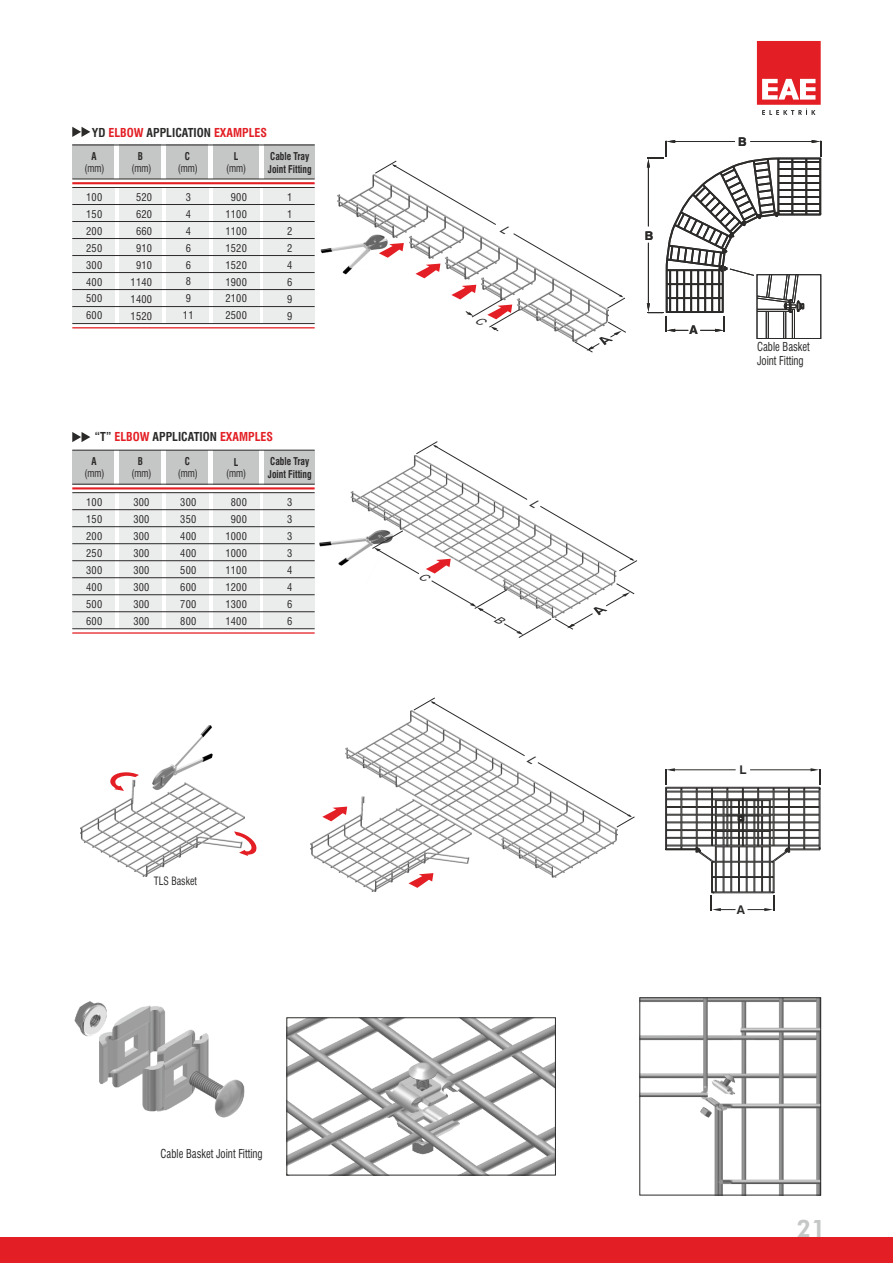
<style>
.page{position:relative;width:893px;height:1263px;background:#fff}
.page>*{position:absolute;margin:0;border:0;box-sizing:border-box;transform-origin:0 0}
.t1{font:800 24px "Futura BT";color:#c5c6c6}
.t2{font:700 condensed 12px "Swiss 721 BT";color:#2b2a29}
.t3{font:condensed 12px/14.4px "Swiss 721 BT";color:#2b2a29;scale:.9 1}
.t4{font:700 12px "Swiss 721 BT";color:#2b2a29}
.t5{font:condensed 11.25px "Swiss 721 BT";color:#2b2a29;scale:.9 1}
.t6{font:condensed 10.5px/17px "Swiss 721 BT";letter-spacing:.02em;color:#2b2a29;text-align:justify}
.t7{font:700 condensed 10.5px/12.6px "Swiss 721 BT";color:#2b2a29;scale:.9 1}
.t8{font:condensed 10.5px/11.6px "Swiss 721 BT";letter-spacing:.02em;color:#2b2a29;text-align:center;scale:.9 1}
.s1{color:#e31e24}
.s2{font-weight:700}
</style>
<div class="page">
<img style="left:320px;top:490px;width:52px;height:76px">
<img style="left:320px;top:174px;width:55px;height:101px">
<svg style="left:757px;top:41px;width:64px;height:74px"></svg>
<svg style="left:72px;top:127px;width:18px;height:10px"></svg>
<div style="left:72px;top:145px;width:243px;height:34px;background:#c5c6c6"></div>
<div style="left:72px;top:187px;width:43px;height:137px;background:#ebecec"></div>
<div style="left:119px;top:187px;width:43px;height:137px;background:#ebecec"></div>
<div style="left:166px;top:187px;width:42px;height:137px;background:#ebecec"></div>
<div style="left:213px;top:187px;width:46px;height:137px;background:#ebecec"></div>
<div style="left:264px;top:187px;width:51px;height:137px;background:#ebecec"></div>
<hr style="left:72px;top:187px;width:243px;height:1px;background:#2b2a29">
<hr style="left:72px;top:204px;width:243px;height:1px;background:#2b2a29">
<hr style="left:72px;top:221px;width:243px;height:1px;background:#2b2a29">
<hr style="left:72px;top:238px;width:243px;height:1px;background:#2b2a29">
<hr style="left:72px;top:255px;width:243px;height:1px;background:#2b2a29">
<hr style="left:72px;top:272px;width:243px;height:1px;background:#2b2a29">
<hr style="left:72px;top:289px;width:243px;height:1px;background:#2b2a29">
<hr style="left:72px;top:306px;width:243px;height:1px;background:#2b2a29">
<hr style="left:72px;top:323px;width:243px;height:1px;background:#2b2a29">
<hr style="left:72px;top:327px;width:243px;height:1px;background:#e31e24">
<hr style="left:72px;top:182px;width:243px;height:2px;background:#e31e24">
<hr style="left:115px;top:145px;width:4px;height:34px;background:#fefefe">
<hr style="left:162px;top:145px;width:4px;height:34px;background:#fefefe">
<div style="left:208px;top:145px;width:5px;height:34px;background:#fefefe"></div>
<div style="left:259px;top:145px;width:5px;height:34px;background:#fefefe"></div>
<hr style="left:72px;top:145px;width:243px;height:1px;background:#2b2a29">
<hr style="left:72px;top:179px;width:243px;height:1px;background:#2b2a29">
<div style="left:72px;top:450px;width:243px;height:34px;background:#c5c6c6"></div>
<div style="left:72px;top:493px;width:43px;height:136px;background:#ebecec"></div>
<div style="left:119px;top:493px;width:43px;height:136px;background:#ebecec"></div>
<div style="left:166px;top:493px;width:42px;height:136px;background:#ebecec"></div>
<div style="left:213px;top:493px;width:46px;height:136px;background:#ebecec"></div>
<div style="left:264px;top:493px;width:51px;height:136px;background:#ebecec"></div>
<hr style="left:72px;top:492px;width:243px;height:1px;background:#2b2a29">
<hr style="left:72px;top:509px;width:243px;height:1px;background:#2b2a29">
<hr style="left:72px;top:526px;width:243px;height:1px;background:#2b2a29">
<hr style="left:72px;top:543px;width:243px;height:1px;background:#2b2a29">
<hr style="left:72px;top:560px;width:243px;height:1px;background:#2b2a29">
<hr style="left:72px;top:577px;width:243px;height:1px;background:#2b2a29">
<hr style="left:72px;top:594px;width:243px;height:1px;background:#2b2a29">
<hr style="left:72px;top:611px;width:243px;height:1px;background:#2b2a29">
<hr style="left:72px;top:628px;width:243px;height:1px;background:#2b2a29">
<hr style="left:72px;top:632px;width:243px;height:2px;background:#e31e24">
<hr style="left:72px;top:487px;width:243px;height:2px;background:#e31e24">
<hr style="left:115px;top:450px;width:4px;height:34px;background:#fefefe">
<hr style="left:162px;top:450px;width:4px;height:34px;background:#fefefe">
<div style="left:208px;top:450px;width:5px;height:34px;background:#fefefe"></div>
<div style="left:259px;top:450px;width:5px;height:34px;background:#fefefe"></div>
<hr style="left:72px;top:450px;width:243px;height:1px;background:#2b2a29">
<hr style="left:72px;top:484px;width:243px;height:1px;background:#2b2a29">
<svg style="left:72px;top:432px;width:18px;height:10px"></svg>
<svg style="left:665px;top:768px;width:156px;height:143px"></svg>
<img style="left:310px;top:711px;width:307px;height:181px">
<img style="left:289px;top:1019px;width:265px;height:154px">
<img style="left:80px;top:726px;width:164px;height:151px">
<svg style="left:110px;top:772px;width:29px;height:19px"></svg>
<svg style="left:234px;top:831px;width:23px;height:25px"></svg>
<svg style="left:322px;top:806px;width:25px;height:15px"></svg>
<svg style="left:408px;top:873px;width:25px;height:15px"></svg>
<img style="left:642px;top:999px;width:177px;height:194px">
<div style="left:287px;top:1017px;width:269px;height:158px;border:1px solid #2b2a29"></div>
<div style="left:640px;top:997px;width:181px;height:198px;border:1px solid #2b2a29"></div>
<img style="left:74px;top:1001px;width:171px;height:117px">
<svg style="left:647px;top:140px;width:174px;height:198px"></svg>
<div style="left:0;top:1237px;width:893px;height:26px;background:#e31e24"></div>
<svg style="left:413px;top:697px;width:222px;height:130px"></svg>
<svg style="left:375px;top:161px;width:251px;height:192px"></svg>
<svg style="left:372px;top:441px;width:265px;height:197px"></svg>
<p class="t2" style="left:92px;top:128px;width:177px">YD <span class="s1">ELBOW</span> APPLICATION <span class="s1">EXAMPLES</span></p>
<p class="t7" style="left:92px;top:151px;width:7px">A</p>
<p class="t7" style="left:138px;top:151px;width:7px">B</p>
<p class="t7" style="left:185px;top:151px;width:7px">C</p>
<p class="t8" style="left:226px;top:152px;width:24px"><span class="s2">L </span>(mm)</p>
<p class="t6" style="left:86px;top:189px;width:18px">100<br>150<br>200<br>250<br>300<br>400<br>500<br>600</p>
<p class="t6" style="left:131px;top:189px;width:23px;text-align:center">520<br>620<br>660<br>910<br>910<br>1140<br>1400<br>1520</p>
<p class="t6" style="left:183px;top:189px;width:12px;text-align:left">3<br>4<br>4<br>6<br>6<br>8<br>9<br>11</p>
<p class="t6" style="left:225px;top:189px;width:23px;text-align:center">900<br>1100<br>1100<br>1520<br>1520<br>1900<br>2100<br>2500</p>
<p class="t6" style="left:287px;top:189px;width:7px">1<br>1<br>2<br>2<br>4<br>6<br>9<br>9</p>
<p class="t7" style="left:268px;top:151px;width:50px">Cable Tray<br>Joint Fitting</p>
<p class="t8" style="left:84px;top:163px;width:24px">(mm)</p>
<p class="t8" style="left:132px;top:163px;width:24px">(mm)</p>
<p class="t8" style="left:178px;top:163px;width:24px">(mm)</p>
<p class="t2" style="left:95px;top:432px;width:180px">“T” <span class="s1">ELBOW</span> APPLICATION <span class="s1">EXAMPLES</span></p>
<p class="t7" style="left:92px;top:456px;width:7px">A</p>
<p class="t7" style="left:138px;top:456px;width:7px">B</p>
<p class="t7" style="left:185px;top:456px;width:7px">C</p>
<p class="t8" style="left:226px;top:457px;width:24px"><span class="s2">L </span>(mm)</p>
<p class="t6" style="left:180px;top:494px;width:18px">300<br>350<br>400<br>400<br>500<br>600<br>700<br>800</p>
<p class="t7" style="left:268px;top:456px;width:50px">Cable Tray<br>Joint Fitting</p>
<p class="t8" style="left:84px;top:469px;width:24px">(mm)</p>
<p class="t8" style="left:132px;top:469px;width:24px">(mm)</p>
<p class="t8" style="left:178px;top:469px;width:24px">(mm)</p>
<p class="t6" style="left:86px;top:494px;width:18px">100<br>150<br>200<br>250<br>300<br>400<br>500<br>600</p>
<p class="t6" style="left:133px;top:494px;width:18px">300<br>300<br>300<br>300<br>300<br>300<br>300<br>300</p>
<p class="t6" style="left:225px;top:494px;width:23px;text-align:center">800<br>900<br>1000<br>1000<br>1100<br>1200<br>1300<br>1400</p>
<p class="t6" style="left:287px;top:494px;width:7px">3<br>3<br>3<br>3<br>4<br>4<br>6<br>6</p>
<p class="t5" style="left:154px;top:876px;width:49px">TLS Basket</p>
<p class="t3" style="left:161px;top:1148px;width:115px">Cable Basket Joint Fitting</p>
<p class="t4" style="left:645px;top:230px;width:10px">B</p>
<p class="t4" style="left:689px;top:325px;width:10px">A</p>
<p class="t4" style="left:738px;top:137px;width:10px">B</p>
<p class="t3" style="left:757px;top:341px;width:60px">Cable Basket<br>Joint Fitting</p>
<p class="t4" style="left:739px;top:765px;width:8px">L</p>
<p class="t4" style="left:737px;top:904px;width:10px">A</p>
<p class="t1" style="left:796px;top:1219px;width:31px">21</p>
</div>
